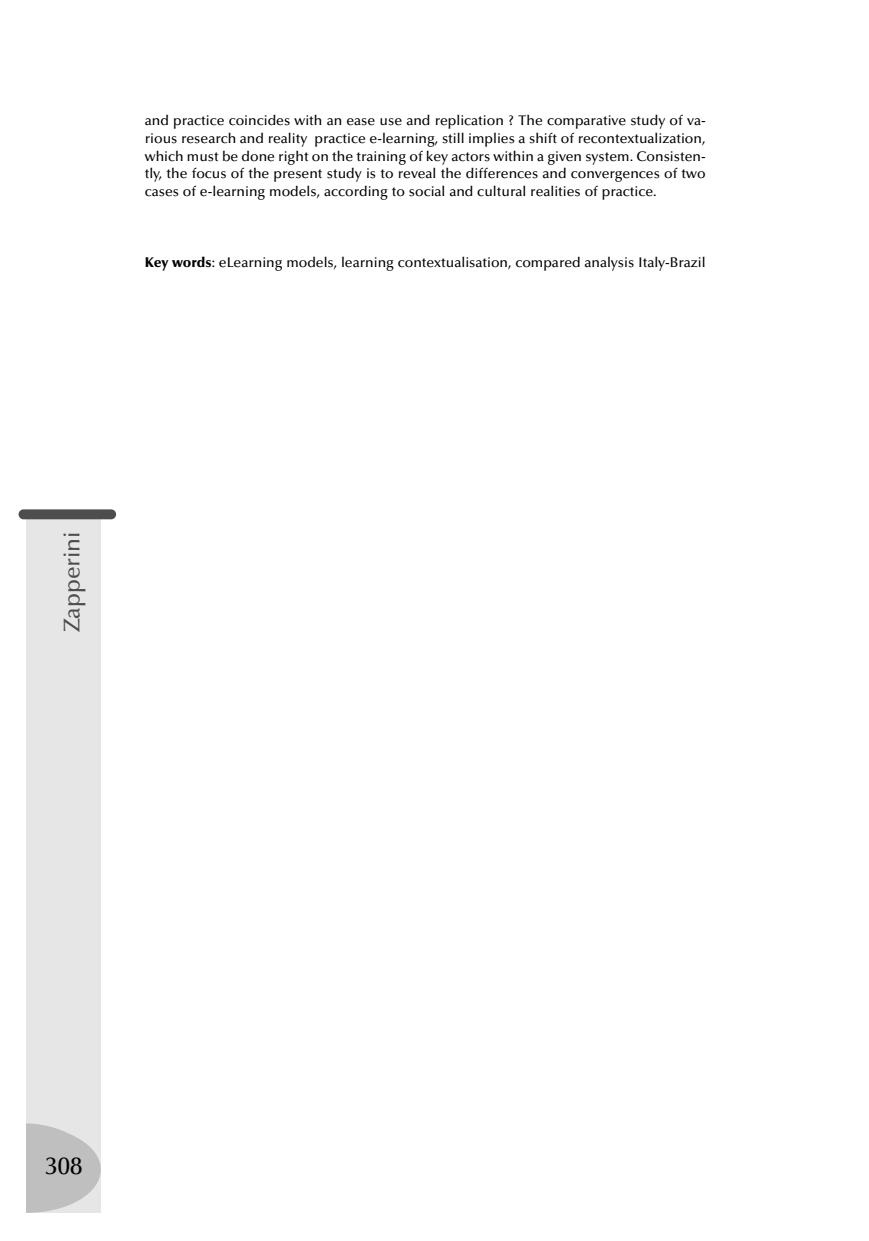
<style>
.page{position:relative;width:869px;height:1241px;background:#fff}
.page>*{position:absolute;margin:0;border:0;box-sizing:border-box;transform-origin:0 0}
.t1{font:500 24.5px "Optima";color:#000}
.t2{font:500 22.75px "Optima";color:#4d4d4d}
.t3{font:500 14px/17.7px "Optima";color:#000;text-align:justify}
.s1{font-weight:900}
</style>
<div class="page">
<div style="left:27px;top:517px;width:74px;height:695px;background:#e6e6e6"></div>
<div style="left:19px;top:509px;width:97px;height:10px;background:#4d4d4d;border-radius:5px"></div>
<svg style="left:26px;top:1122px;width:75px;height:90px"></svg>
<p class="t3" style="left:145px;top:113px;width:562px">and practice coincides with an ease use and replication ? The comparative study of va&shy;rious research and reality practice e-learning, still implies a shift of recontextualization, which must be done right on the training of key actors within a given system. Consisten&shy;tly, the focus of the present study is to reveal the differences and convergences of two cases of e-learning models, according to social and cultural realities of practice.</p>
<p class="t3" style="left:145px;top:254px;width:562px"><span class="s1">Key words</span>: eLearning models, learning contextualisation, compared analysis Italy-Brazil</p>
<p class="t2" style="left:63px;top:632px;width:103px;rotate:-90deg">Zapperini</p>
<p class="t1" style="left:45px;top:1156px;width:38px">308</p>
</div>
